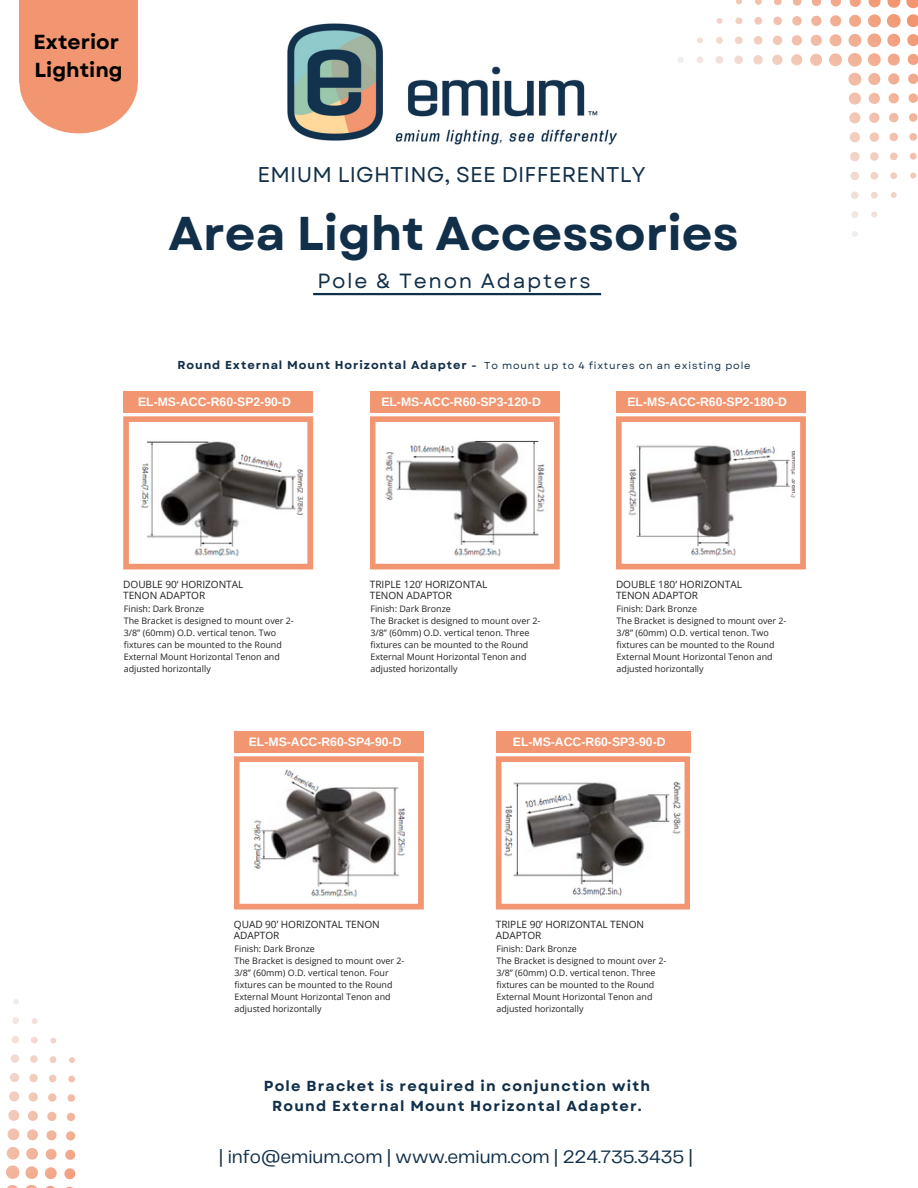
<style>
.page{position:relative;width:918px;height:1188px;background:#fff}
.page>*{position:absolute;margin:0;border:0;box-sizing:border-box;transform-origin:0 0}
.t1{font:700 47.4px "Garet";color:#112f49}
.t2{font:21.3px "Garet";letter-spacing:.01em;color:#112f49}
.t3{font:20.55px "Garet";letter-spacing:.085em;color:#112f49}
.t4{font:700 20.25px "Garet";color:#000}
.t5{font:18.75px "Telegraf";color:#112f49}
.t6{font:700 14.55px/20.2px "Garet";letter-spacing:.085em;color:#112f49;text-align:center}
.t7{font:700 12.15px "Arimo";color:#fff}
.t8{font:700 11.55px "Garet";letter-spacing:.085em;color:#112f49}
.t9{font:10.05px/10.9px "Open Sans";letter-spacing:-.005em;color:#222}
.t10{font:10.05px "Garet";letter-spacing:.085em;color:#112f49}
.t11{font:8.85px/11.9px "Open Sans";color:#222}
</style>
<div class="page">
<img style="left:287px;top:23px;width:331px;height:122px">
<div style="left:19px;top:0;width:119px;height:82px;background:#f29671"></div>
<div style="left:19px;top:31px;width:119px;height:102px;background:#f29671;border-radius:50%"></div>
<svg style="left:6px;top:999px;width:70px;height:189px"></svg>
<svg style="left:678px;top:0;width:240px;height:237px"></svg>
<svg style="left:123px;top:416px;width:190px;height:154px"></svg>
<img style="left:135px;top:427px;width:167px;height:132px">
<div style="left:123px;top:391px;width:190px;height:21px;background:#f29671"></div>
<hr style="left:313px;top:293px;width:288px;height:2px;background:#112f49">
<svg style="left:370px;top:416px;width:190px;height:154px"></svg>
<img style="left:381px;top:427px;width:168px;height:132px">
<div style="left:370px;top:391px;width:190px;height:21px;background:#f29671"></div>
<svg style="left:616px;top:416px;width:190px;height:154px"></svg>
<img style="left:627px;top:427px;width:168px;height:132px">
<div style="left:616px;top:391px;width:190px;height:21px;background:#f29671"></div>
<svg style="left:234px;top:756px;width:190px;height:154px"></svg>
<img style="left:245px;top:767px;width:168px;height:132px">
<div style="left:234px;top:731px;width:190px;height:21px;background:#f29671"></div>
<svg style="left:496px;top:756px;width:194px;height:154px"></svg>
<img style="left:504px;top:767px;width:179px;height:132px">
<div style="left:496px;top:731px;width:194px;height:21px;background:#f29671"></div>
<p class="t4" style="left:33px;top:27px;width:87px">Exterior</p>
<p class="t4" style="left:34px;top:55px;width:90px">Lighting</p>
<p class="t2" style="left:257px;top:160px;width:390px">EMIUM LIGHTING, SEE DIFFERENTLY</p>
<p class="t1" style="left:168px;top:200px;width:572px">Area Light Accessories</p>
<p class="t3" style="left:317px;top:266px;width:275px">Pole &amp; Tenon Adapters</p>
<p class="t8" style="left:177px;top:357px;width:301px">Round External Mount Horizontal Adapter -</p>
<p class="t10" style="left:484px;top:358px;width:268px">To mount up to 4 fixtures on an existing pole</p>
<p class="t7" style="left:138px;top:395px;width:154px">EL-MS-ACC-R60-SP2-90-D</p>
<p class="t7" style="left:381px;top:395px;width:161px">EL-MS-ACC-R60-SP3-120-D</p>
<p class="t7" style="left:627px;top:395px;width:161px">EL-MS-ACC-R60-SP2-180-D</p>
<p class="t9" style="left:123px;top:579px;width:122px">DOUBLE 90‘ HORIZONTAL<br>TENON ADAPTOR</p>
<p class="t11" style="left:124px;top:603px;width:82px">Finish: Dark Bronze</p>
<p class="t11" style="left:124px;top:615px;width:171px">The Bracket is designed to mount over 2- 3/8” (60mm) O.D. vertical tenon. Two fixtures can be mounted to the Round External Mount Horizontal Tenon and adjusted horizontally</p>
<p class="t9" style="left:370px;top:579px;width:119px">TRIPLE 120’ HORIZONTAL<br>TENON ADAPTOR</p>
<p class="t11" style="left:370px;top:603px;width:82px">Finish: Dark Bronze</p>
<p class="t11" style="left:370px;top:615px;width:171px">The Bracket is designed to mount over 2- 3/8” (60mm) O.D. vertical tenon. Three fixtures can be mounted to the Round External Mount Horizontal Tenon and adjusted horizontally</p>
<p class="t9" style="left:616px;top:579px;width:127px">DOUBLE 180‘ HORIZONTAL<br>TENON ADAPTOR</p>
<p class="t11" style="left:617px;top:603px;width:82px">Finish: Dark Bronze</p>
<p class="t11" style="left:617px;top:615px;width:171px">The Bracket is designed to mount over 2- 3/8” (60mm) O.D. vertical tenon. Two fixtures can be mounted to the Round External Mount Horizontal Tenon and adjusted horizontally</p>
<p class="t7" style="left:249px;top:735px;width:154px">EL-MS-ACC-R60-SP4-90-D</p>
<p class="t7" style="left:513px;top:735px;width:154px">EL-MS-ACC-R60-SP3-90-D</p>
<p class="t9" style="left:234px;top:919px;width:147px">QUAD 90’ HORIZONTAL TENON<br>ADAPTOR</p>
<p class="t11" style="left:235px;top:943px;width:82px">Finish: Dark Bronze</p>
<p class="t11" style="left:235px;top:955px;width:171px">The Bracket is designed to mount over 2- 3/8” (60mm) O.D. vertical tenon. Four fixtures can be mounted to the Round External Mount Horizontal Tenon and adjusted horizontally</p>
<p class="t9" style="left:496px;top:919px;width:150px">TRIPLE 90’ HORIZONTAL TENON<br>ADAPTOR</p>
<p class="t11" style="left:496px;top:943px;width:82px">Finish: Dark Bronze</p>
<p class="t11" style="left:496px;top:955px;width:171px">The Bracket is designed to mount over 2- 3/8” (60mm) O.D. vertical tenon. Three fixtures can be mounted to the Round External Mount Horizontal Tenon and adjusted horizontally</p>
<p class="t6" style="left:264px;top:1075px;width:388px">Pole Bracket is required in conjunction with<br>Round External Mount Horizontal Adapter.</p>
<p class="t5" style="left:219px;top:1149px;width:476px">| info@emium.com | www.emium.com | 224.735.3435 |</p>
</div>
